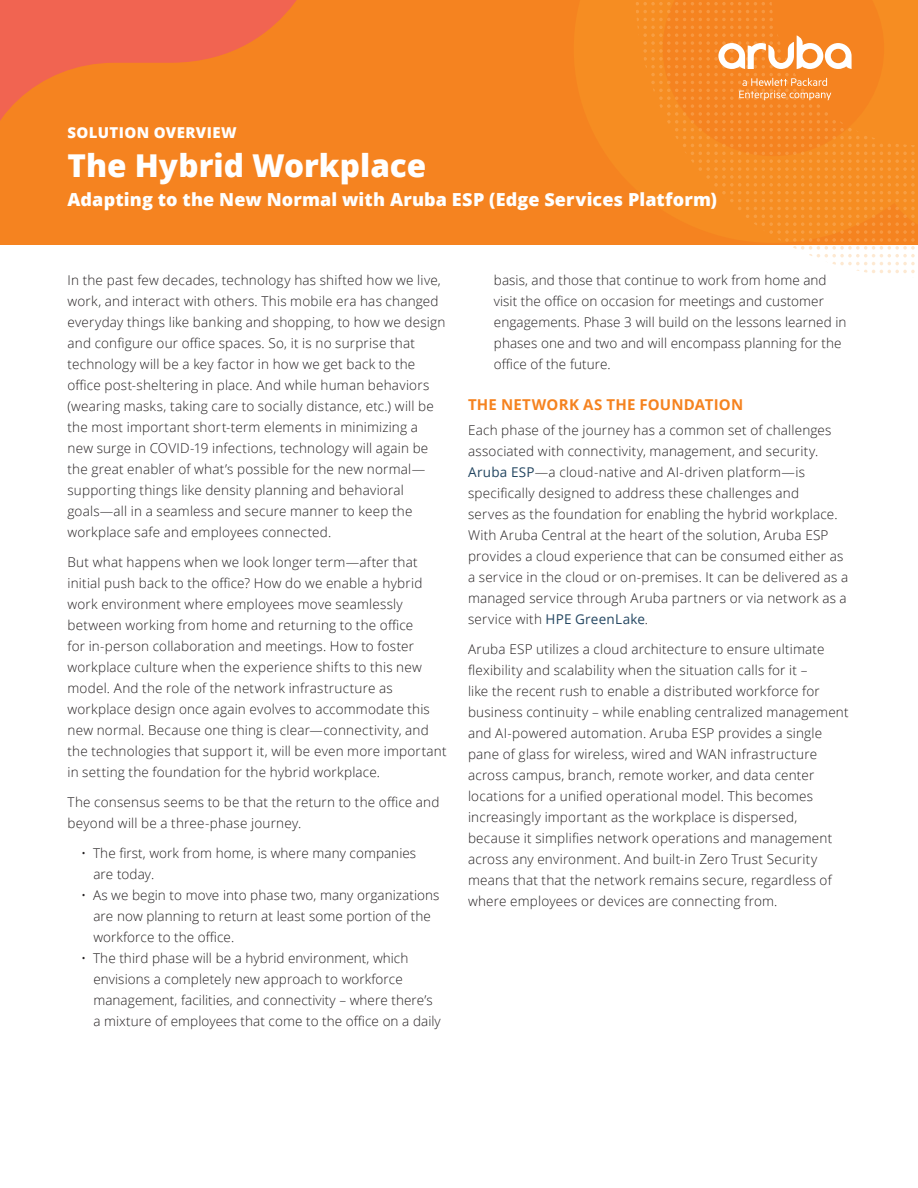
<style>
.page{position:relative;width:918px;height:1188px;background:#fff}
.page>*{position:absolute;margin:0;border:0;box-sizing:border-box;transform-origin:0 0}
.Title__Head_21_23_Wh{font:800 31.5px "Open Sans";color:#fff}
.Title__Subhead_12_15{font:800 18px "Open Sans";letter-spacing:.005em;color:#fff}
.Body__Head_10_14_Bol{font:700 15px "Open Sans";letter-spacing:.015em;color:#f58320}
.t1{font:800 15px "Open Sans";letter-spacing:.025em;color:#fff}
.Body__Text_9_14_Ligh{font:300 13.5px/21px "Open Sans";letter-spacing:.015em;color:#231f20}
.s1{font-weight:400;color:#234661}
</style>
<div class="page">
<div style="left:0;top:0;width:918px;height:244px;background:#f58320"></div>
<svg style="left:0;top:0;width:297px;height:121px"></svg>
<svg style="left:636px;top:2px;width:279px;height:271px"></svg>
<p class="t1" style="left:67px;top:121px;width:171px">SOLUTION OVERVIEW</p>
<p class="Title__Head_21_23_Wh" style="left:68px;top:141px;width:360px">The Hybrid Workplace</p>
<p class="Title__Subhead_12_15" style="left:68px;top:186px;width:651px">Adapting to the New Normal with Aruba ESP (Edge Services Platform)</p>
<p class="Body__Text_9_14_Ligh" style="left:68px;top:269px;width:379px">In the past few decades, technology has shifted how we live, work, and interact with others. This mobile era has changed everyday things like banking and shopping, to how we design and configure our office spaces. So, it is no surprise that technology will be a key factor in how we get back to the office post-sheltering in place. And while human behaviors (wearing masks, taking care to socially distance, etc.) will be the most important short-term elements in minimizing a new surge in COVID-19 infections, technology will again be the great enabler of what’s possible for the new normal— supporting things like density planning and behavioral goals—all in a seamless and secure manner to keep the workplace safe and employees connected.</p>
<p class="Body__Text_9_14_Ligh" style="left:68px;top:551px;width:381px">But what happens when we look longer term—after that initial push back to the office? How do we enable a hybrid work environment where employees move seamlessly between working from home and returning to the office<br>for in-person collaboration and meetings. How to foster workplace culture when the experience shifts to this new model. And the role of the network infrastructure as workplace design once again evolves to accommodate this new normal. Because one thing is clear—connectivity, and the technologies that support it, will be even more important in setting the foundation for the hybrid workplace.</p>
<p class="Body__Text_9_14_Ligh" style="left:68px;top:791px;width:373px">The consensus seems to be that the return to the office and beyond will be a three-phase journey.</p>
<p class="Body__Text_9_14_Ligh" style="left:93px;top:842px;width:324px;text-indent:-12px">• The first, work from home, is where many companies are today.</p>
<p class="Body__Text_9_14_Ligh" style="left:93px;top:884px;width:348px;text-indent:-12px">• As we begin to move into phase two, many organizations are now planning to return at least some portion of the workforce to the office.</p>
<p class="Body__Text_9_14_Ligh" style="left:93px;top:947px;width:349px;text-indent:-12px">• The third phase will be a hybrid environment, which envisions a completely new approach to workforce management, facilities, and connectivity – where there’s a mixture of employees that come to the office on a daily</p>
<p class="Body__Text_9_14_Ligh" style="left:494px;top:269px;width:354px">basis, and those that continue to work from home and visit the office on occasion for meetings and customer engagements. Phase 3 will build on the lessons learned in phases one and two and will encompass planning for the office of the future.</p>
<p class="Body__Head_10_14_Bol" style="left:468px;top:394px;width:277px">THE NETWORK AS THE FOUNDATION</p>
<p class="Body__Text_9_14_Ligh" style="left:468px;top:419px;width:382px">Each phase of the journey has a common set of challenges associated with connectivity, management, and security.<br><span class="s1">Aruba ESP</span>—a cloud-native and AI-driven platform—is specifically designed to address these challenges and<br>serves as the foundation for enabling the hybrid workplace.<br>With Aruba Central at the heart of the solution, Aruba ESP provides a cloud experience that can be consumed either as a service in the cloud or on-premises. It can be delivered as a managed service through Aruba partners or via network as a service with <span class="s1">HPE GreenLake</span>.</p>
<p class="Body__Text_9_14_Ligh" style="left:468px;top:638px;width:382px">Aruba ESP utilizes a cloud architecture to ensure ultimate flexibility and scalability when the situation calls for it –<br>like the recent rush to enable a distributed workforce for business continuity – while enabling centralized management and AI-powered automation. Aruba ESP provides a single pane of glass for wireless, wired and WAN infrastructure across campus, branch, remote worker, and data center locations for a unified operational model. This becomes increasingly important as the workplace is dispersed, because it simplifies network operations and management across any environment. And built-in Zero Trust Security means that that the network remains secure, regardless of where employees or devices are connecting from.</p>
</div>
